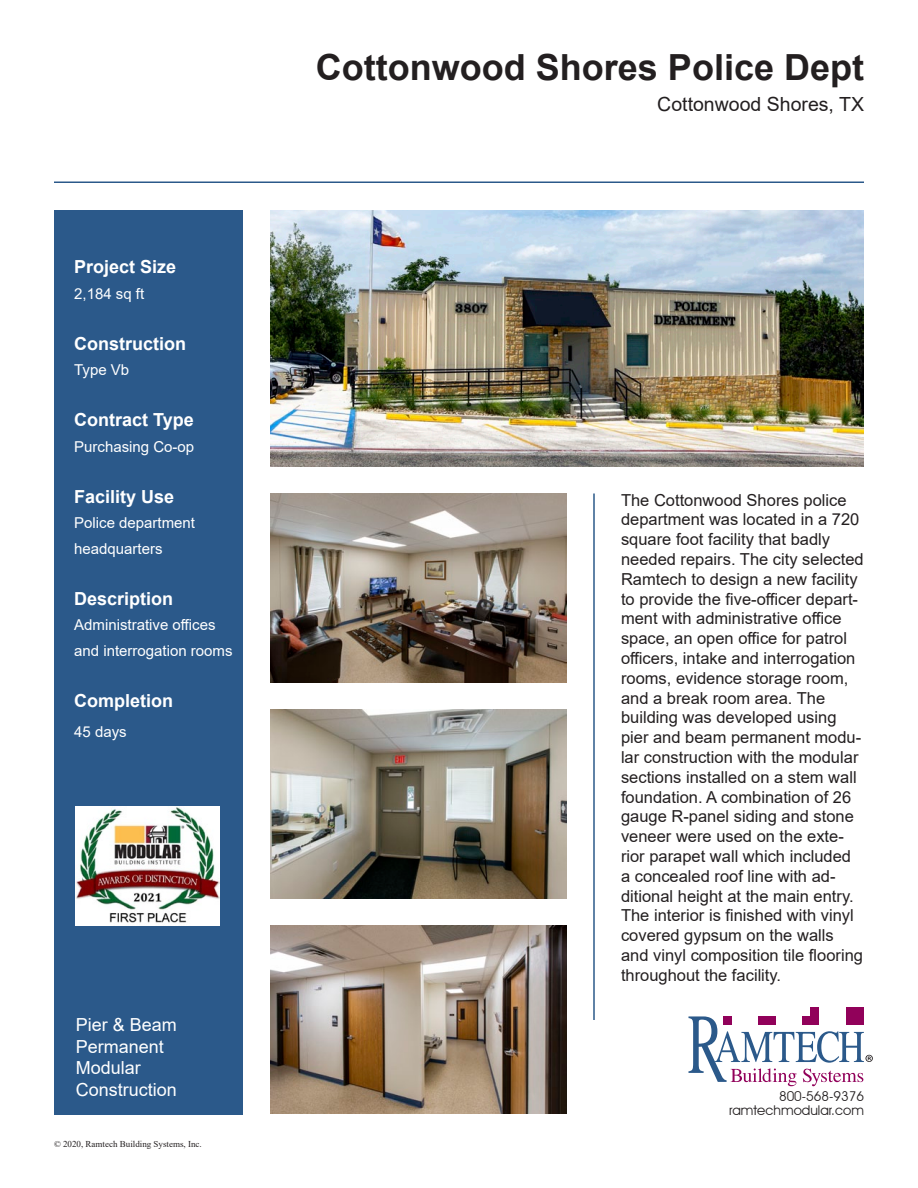
<style>
.page{position:relative;width:918px;height:1188px;background:#fff}
.page>*{position:absolute;margin:0;border:0;box-sizing:border-box;transform-origin:0 0}
.t1{font:700 36px "Arial";color:#231f20}
.t2{font:19.5px "Arial";color:#231f20}
.t3{font:700 18px "Arial";color:#fff}
.t4{font:18px "Arial";color:#fff}
.Project_Description{font:16.5px/19.8px "Arial";color:#231f20}
.t5{font:15px/25.5px "Arial";color:#fff}
.t6{font:13.5px "Avant Garde IT Cby BT";color:#231f20}
.t7{font:9px "Times New Roman";color:#231f20}
</style>
<div class="page">
<hr style="left:54px;top:182px;width:810px;height:1px;background:#2b598a">
<div style="left:54px;top:210px;width:189px;height:904px;background:#2b598a"></div>
<div style="left:846px;top:1007px;width:8px;height:9px;background:#91015a"></div>
<div style="left:855px;top:1007px;width:8px;height:9px;background:#91015a"></div>
<div style="left:811px;top:1007px;width:8px;height:9px;background:#91015a"></div>
<svg style="left:688px;top:1016px;width:185px;height:70px"></svg>
<hr style="left:593px;top:494px;width:2px;height:526px;background:#2b598a">
<img style="left:270px;top:210px;width:594px;height:256px">
<img style="left:270px;top:494px;width:297px;height:189px">
<img style="left:270px;top:710px;width:297px;height:188px">
<img style="left:270px;top:926px;width:297px;height:188px">
<img style="left:75px;top:807px;width:144px;height:119px">
<p class="t3" style="left:74px;top:254px;width:104px">Project Size</p>
<p class="t5" style="left:74px;top:281px;width:72px">2,184 sq ft</p>
<p class="t3" style="left:74px;top:331px;width:113px">Construction</p>
<p class="t5" style="left:74px;top:357px;width:57px">Type Vb</p>
<p class="t3" style="left:74px;top:407px;width:121px">Contract Type</p>
<p class="t5" style="left:74px;top:434px;width:122px">Purchasing Co-op</p>
<p class="t3" style="left:74px;top:484px;width:102px">Facility Use</p>
<p class="t5" style="left:74px;top:510px;width:122px">Police department headquarters</p>
<p class="t3" style="left:74px;top:586px;width:101px">Description</p>
<p class="t5" style="left:74px;top:612px;width:160px">Administrative offices and interrogation rooms</p>
<p class="t3" style="left:74px;top:688px;width:100px">Completion</p>
<p class="t5" style="left:74px;top:719px;width:54px">45 days</p>
<p class="t4" style="left:76px;top:1013px;width:103px">Pier &amp; Beam</p>
<p class="t4" style="left:76px;top:1034px;width:90px">Permanent</p>
<p class="t4" style="left:76px;top:1056px;width:67px">Modular</p>
<p class="t4" style="left:76px;top:1077px;width:103px">Construction</p>
<p class="t7" style="left:54px;top:1138px;width:149px">© 2020, Ramtech Building Systems, Inc.</p>
<p class="t1" style="left:316px;top:42px;width:550px">Cottonwood Shores Police Dept</p>
<p class="t2" style="left:657px;top:91px;width:208px">Cottonwood Shores, TX</p>
<p class="Project_Description" style="left:621px;top:490px;width:244px">The Cottonwood Shores police department was located in a 720 square foot facility that badly needed repairs. The city selected<br>Ramtech to design a new facility to provide the five-officer depart&shy;ment with administrative office space, an open office for patrol officers, intake and interrogation rooms, evidence storage room, and a break room area. The building was developed using pier and beam permanent modu&shy;lar construction with the modular sections installed on a stem wall foundation. A combination of 26 gauge R-panel siding and stone veneer were used on the exte&shy;rior parapet wall which included a concealed roof line with ad&shy;ditional height at the main entry.<br>The interior is finished with vinyl covered gypsum on the walls and vinyl composition tile flooring throughout the facility.</p>
<p class="t6" style="left:779px;top:1088px;width:86px">800-568-9376</p>
<p class="t6" style="left:729px;top:1101px;width:136px">ramtechmodular.com</p>
</div>
